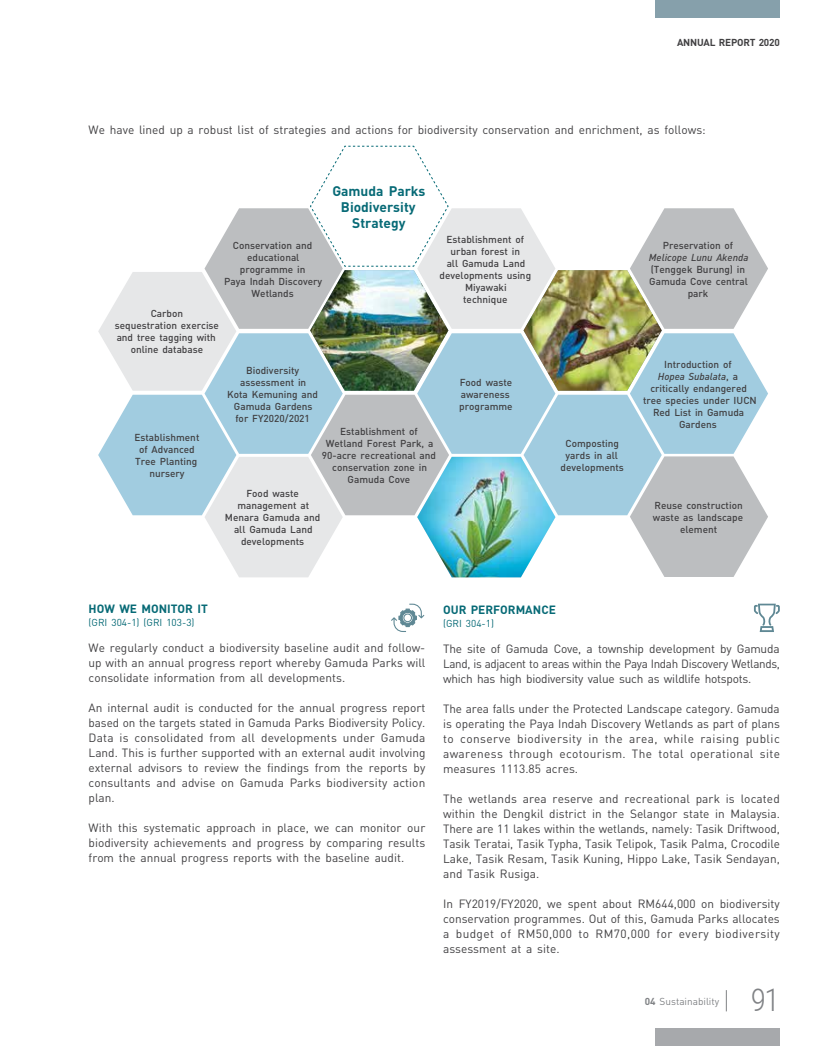
<style>
.page{position:relative;width:833px;height:1046px;background:#fff}
.page>*{position:absolute;margin:0;border:0;box-sizing:border-box;transform-origin:0 0}
.t1{font:300 31.25px "Roboto Condensed";color:#808285}
.t2{font:700 13.75px/16.2px "DIN";color:#076a76;text-align:center}
.t3{font:11.88px/15px "DIN";color:#414042;text-align:justify}
.t4{font:700 11.88px "DIN";color:#076a76}
.t5{font:500 10px/12px "DIN";color:#414042;text-align:center}
.t6{font:10px "DIN";color:#076a76}
.t7{font:italic 500 10px "DIN";color:#414042}
.t8{font:10px "DIN";color:#808285}
.t9{font:700 10px "DIN";letter-spacing:-.02em;color:#414042}
.s1{font-style:italic}
.s2{font-weight:700}
</style>
<div class="page">
<svg style="left:726px;top:990px;width:1px;height:21px"></svg>
<svg style="left:98px;top:146px;width:670px;height:431px"></svg>
<svg style="left:391px;top:603px;width:33px;height:29px"></svg>
<svg style="left:754px;top:603px;width:26px;height:29px"></svg>
<div style="left:656px;top:0;width:124px;height:18px;background:#86a0ab"></div>
<div style="left:656px;top:1028px;width:124px;height:17px;background:#a7a9ac"></div>
<p class="t9" style="left:677px;top:35px;width:104px">ANNUAL REPORT 2020</p>
<p class="t3" style="left:89px;top:122px;width:618px">We have lined up a robust list of strategies and actions for biodiversity conservation and enrichment, as follows:</p>
<p class="t5" style="left:224px;top:239px;width:100px">Conservation and educational programme in<br>Paya Indah Discovery<br>Wetlands</p>
<p class="t5" style="left:115px;top:307px;width:106px">Carbon<br>sequestration exercise and tree tagging with online database</p>
<p class="t5" style="left:227px;top:363px;width:92px">Biodiversity assessment in<br>Kota Kemuning and<br>Gamuda Gardens for FY2020/2021</p>
<p class="t2" style="left:332px;top:182px;width:95px">Gamuda Parks<br>Biodiversity<br>Strategy</p>
<p class="t5" style="left:439px;top:233px;width:93px">Establishment of urban forest in<br>all Gamuda Land developments using<br>Miyawaki<br>technique</p>
<p class="t5" style="left:459px;top:375px;width:55px;text-align:left">Food waste awareness programme</p>
<p class="t5" style="left:322px;top:425px;width:116px">Establishment of<br>Wetland Forest Park, a<br>90-acre recreational and conservation zone in<br>Gamuda Cove</p>
<p class="t5" style="left:134px;top:431px;width:66px">Establishment of Advanced<br>Tree Planting nursery</p>
<p class="t5" style="left:560px;top:437px;width:65px">Composting yards in all developments</p>
<p class="t5" style="left:225px;top:487px;width:97px">Food waste management at<br>Menara Gamuda and all Gamuda Land developments</p>
<p class="t5" style="left:663px;top:239px;width:72px">Preservation of</p>
<p class="t7" style="left:649px;top:251px;width:101px">Melicope Lunu Akenda</p>
<p class="t5" style="left:649px;top:263px;width:100px">(Tenggek Burung) in<br>Gamuda Cove central park</p>
<p class="t5" style="left:643px;top:357px;width:115px">Introduction of<br><span class="s1">Hopea Subalata</span>, a critically endangered tree species under IUCN<br>Red List in Gamuda<br>Gardens</p>
<p class="t5" style="left:653px;top:499px;width:92px">Reuse construction waste as landscape element</p>
<p class="t4" style="left:89px;top:600px;width:121px">HOW WE MONITOR IT</p>
<p class="t6" style="left:89px;top:616px;width:107px">(GRI 304-1) (GRI 103-3)</p>
<p class="t3" style="left:89px;top:639px;width:338px">We regularly conduct a biodiversity baseline audit and follow&shy;up with an annual progress report whereby Gamuda Parks will consolidate information from all developments.</p>
<p class="t3" style="left:89px;top:699px;width:338px">An internal audit is conducted for the annual progress report based on the targets stated in Gamuda Parks Biodiversity Policy.<br>Data is consolidated from all developments under Gamuda Land. This is further supported with an external audit involving external advisors to review the findings from the reports by consultants and advise on Gamuda Parks biodiversity action plan.</p>
<p class="t3" style="left:89px;top:819px;width:338px">With this systematic approach in place, we can monitor our biodiversity achievements and progress by comparing results from the annual progress reports with the baseline audit.</p>
<p class="t4" style="left:443px;top:601px;width:114px">OUR PERFORMANCE</p>
<p class="t6" style="left:443px;top:617px;width:52px">(GRI 304-1)</p>
<p class="t3" style="left:443px;top:640px;width:338px">The site of Gamuda Cove, a township development by Gamuda Land, is adjacent to areas within the Paya Indah Discovery Wetlands, which has high biodiversity value such as wildlife hotspots.</p>
<p class="t3" style="left:443px;top:700px;width:338px">The area falls under the Protected Landscape category. Gamuda is operating the Paya Indah Discovery Wetlands as part of plans to conserve biodiversity in the area, while raising public awareness through ecotourism. The total operational site measures 1113.85 acres.</p>
<p class="t3" style="left:443px;top:790px;width:338px">The wetlands area reserve and recreational park is located within the Dengkil district in the Selangor state in Malaysia.<br>There are 11 lakes within the wetlands, namely: Tasik Driftwood, Tasik Teratai, Tasik Typha, Tasik Telipok, Tasik Palma, Crocodile Lake, Tasik Resam, Tasik Kuning, Hippo Lake, Tasik Sendayan, and Tasik Rusiga.</p>
<p class="t3" style="left:443px;top:895px;width:338px">In FY2019/FY2020, we spent about RM644,000 on biodiversity conservation programmes. Out of this, Gamuda Parks allocates a budget of RM50,000 to RM70,000 for every biodiversity assessment at a site.</p>
<p class="t8" style="left:644px;top:994px;width:76px"><span class="s2">04</span> Sustainability</p>
<h1 class="t1" style="left:751px;top:978px;width:30px">91</h1>
</div>
